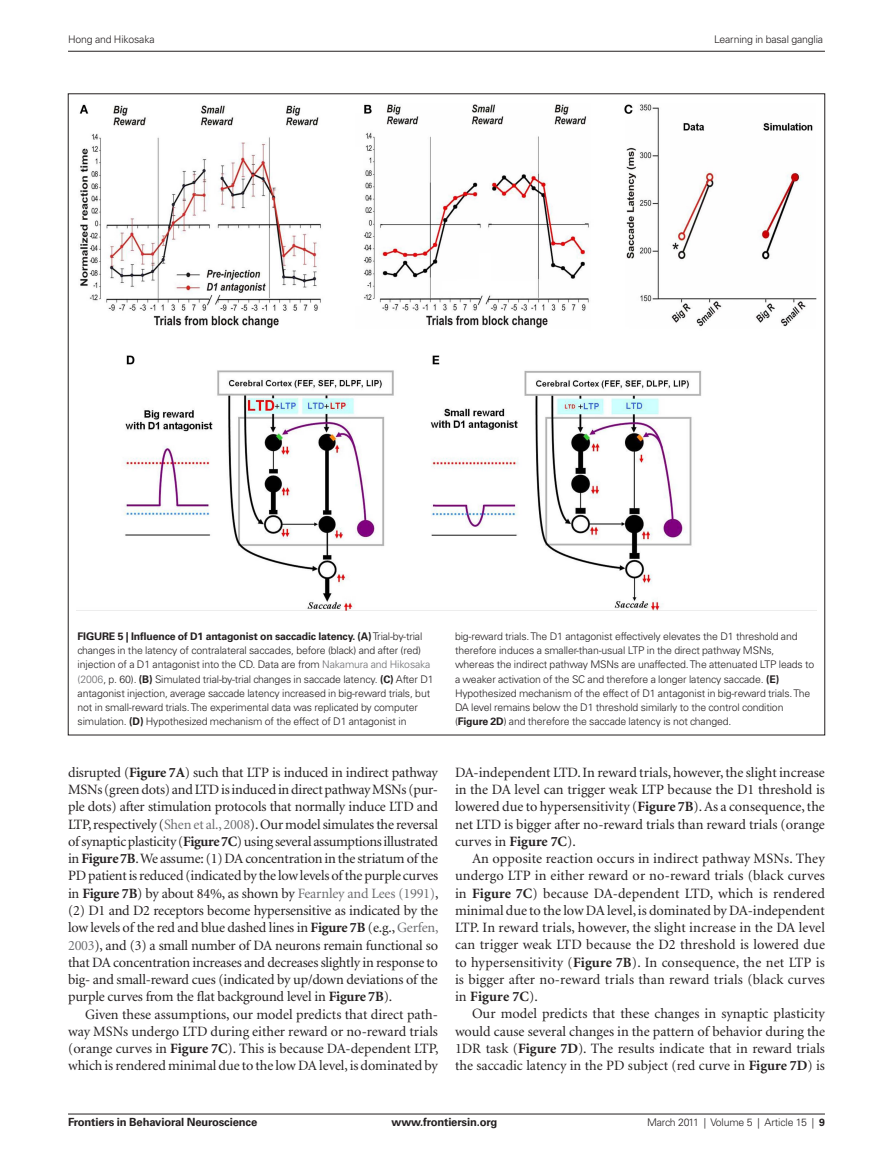
<style>
.page{position:relative;width:893px;height:1170px;background:#fff}
.page>*{position:absolute;margin:0;border:0;box-sizing:border-box;transform-origin:0 0}
.t1{font:14.25px/17.2px "Minion";color:#231f20;text-align:justify}
.t2{font:700 11.25px "Univers";letter-spacing:-.015em;color:#231f20}
.t3{font:300 10.5px/14.2px "Univers";letter-spacing:-.015em;color:#231f20}
.s1{font-weight:700}
.s2{color:#6c6d70}
</style>
<div class="page">
<img style="left:79px;top:104px;width:737px;height:506px">
<hr style="left:68px;top:1113px;width:757px;height:1px;background:#231f20">
<hr style="left:68px;top:51px;width:757px;height:1px;background:#231f20">
<p class="t3" style="left:68px;top:32px;width:88px">Hong and Hikosaka</p>
<p class="t3" style="left:714px;top:32px;width:111px">Learning in basal ganglia</p>
<p class="t3" style="left:78px;top:629px;width:358px"><span class="s1">Figure 5 | Influence of D1 antagonist on saccadic latency. (A)</span> Trial-by-trial changes in the latency of contralateral saccades, before (black) and after (red) injection of a D1 antagonist into the CD. Data are from <span class="s2">Nakamura and Hikosaka (2006</span>, p. 60). <span class="s1">(B)</span> Simulated trial-by-trial changes in saccade latency. <span class="s1">(C)</span> After D1 antagonist injection, average saccade latency increased in big-reward trials, but not in small-reward trials. The experimental data was replicated by computer simulation. <span class="s1">(D)</span> Hypothesized mechanism of the effect of D1 antagonist in</p>
<p class="t3" style="left:455px;top:629px;width:361px">big-reward trials. The D1 antagonist effectively elevates the D1 threshold and therefore induces a smaller-than-usual LTP in the direct pathway MSNs, whereas the indirect pathway MSNs are unaffected. The attenuated LTP leads to a weaker activation of the SC and therefore a longer latency saccade. <span class="s1">(E)<br></span>Hypothesized mechanism of the effect of D1 antagonist in big-reward trials. The DA level remains below the D1 threshold similarly to the control condition (<span class="s1">Figure 2D</span>) and therefore the saccade latency is not changed.</p>
<p class="t1" style="left:68px;top:764px;width:372px">disrupted (<span class="s1">Figure 7A</span>) such that LTP is induced in indirect pathway MSNs (green dots) and LTD is induced in direct pathway MSNs (pur&shy;ple dots) after stimulation protocols that normally induce LTD and LTP, respectively (<span class="s2">Shen et al., 2008</span>). Our model simulates the reversal of synaptic plasticity (<span class="s1">Figure7C</span>) using several assumptions illustrated in <span class="s1">Figure7B</span>. We assume: (1) DA concentration in the striatum of the PD patient is reduced (indicated by the low levels of the purple curves in <span class="s1">Figure 7B</span>) by about 84%, as shown by <span class="s2">Fearnley and Lees (1991)</span>, (2) D1 and D2 receptors become hypersensitive as indicated by the low levels of the red and blue dashed lines in <span class="s1">Figure 7B</span> (e.g., <span class="s2">Gerfen, 2003</span>), and (3) a small number of DA neurons remain functional so that DA concentration increases and decreases slightly in response to big- and small-reward cues (indicated by up/down deviations of the purple curves from the flat background level in <span class="s1">Figure 7B</span>).</p>
<p class="t1" style="left:68px;top:1005px;width:372px;text-indent:17px">Given these assumptions, our model predicts that direct path&shy;way MSNs undergo LTD during either reward or no-reward trials (orange curves in <span class="s1">Figure 7C</span>). This is because DA-dependent LTP, which is rendered minimal due to the low DA level, is dominated by</p>
<p class="t1" style="left:455px;top:764px;width:371px">DA-independent LTD. In reward trials, however, the slight increase in the DA level can trigger weak LTP because the D1 threshold is lowered due to hypersensitivity (<span class="s1">Figure 7B</span>). As a consequence, the net LTD is bigger after no-reward trials than reward trials (orange curves in <span class="s1">Figure 7C</span>).</p>
<p class="t1" style="left:455px;top:850px;width:371px;text-indent:17px">An opposite reaction occurs in indirect pathway MSNs. They undergo LTP in either reward or no-reward trials (black curves in <span class="s1">Figure 7C</span>) because DA-dependent LTD, which is rendered minimal due to the low DA level, is dominated by DA-independent LTP. In reward trials, however, the slight increase in the DA level can trigger weak LTD because the D2 threshold is lowered due to hypersensitivity (<span class="s1">Figure 7B</span>). In consequence, the net LTP is is bigger after no-reward trials than reward trials (black curves in <span class="s1">Figure 7C</span>).</p>
<p class="t1" style="left:455px;top:1005px;width:371px;text-indent:17px">Our model predicts that these changes in synaptic plasticity would cause several changes in the pattern of behavior during the 1DR task (<span class="s1">Figure 7D</span>). The results indicate that in reward trials the saccadic latency in the PD subject (red curve in <span class="s1">Figure 7D</span>) is</p>
<p class="t2" style="left:68px;top:1115px;width:191px">Frontiers in Behavioral Neuroscience</p>
<p class="t2" style="left:392px;top:1115px;width:107px">www.frontiersin.org</p>
<p class="t3" style="left:647px;top:1115px;width:179px">March 2011 | Volume 5 | Article 15 | <span class="s1">9</span></p>
</div>
